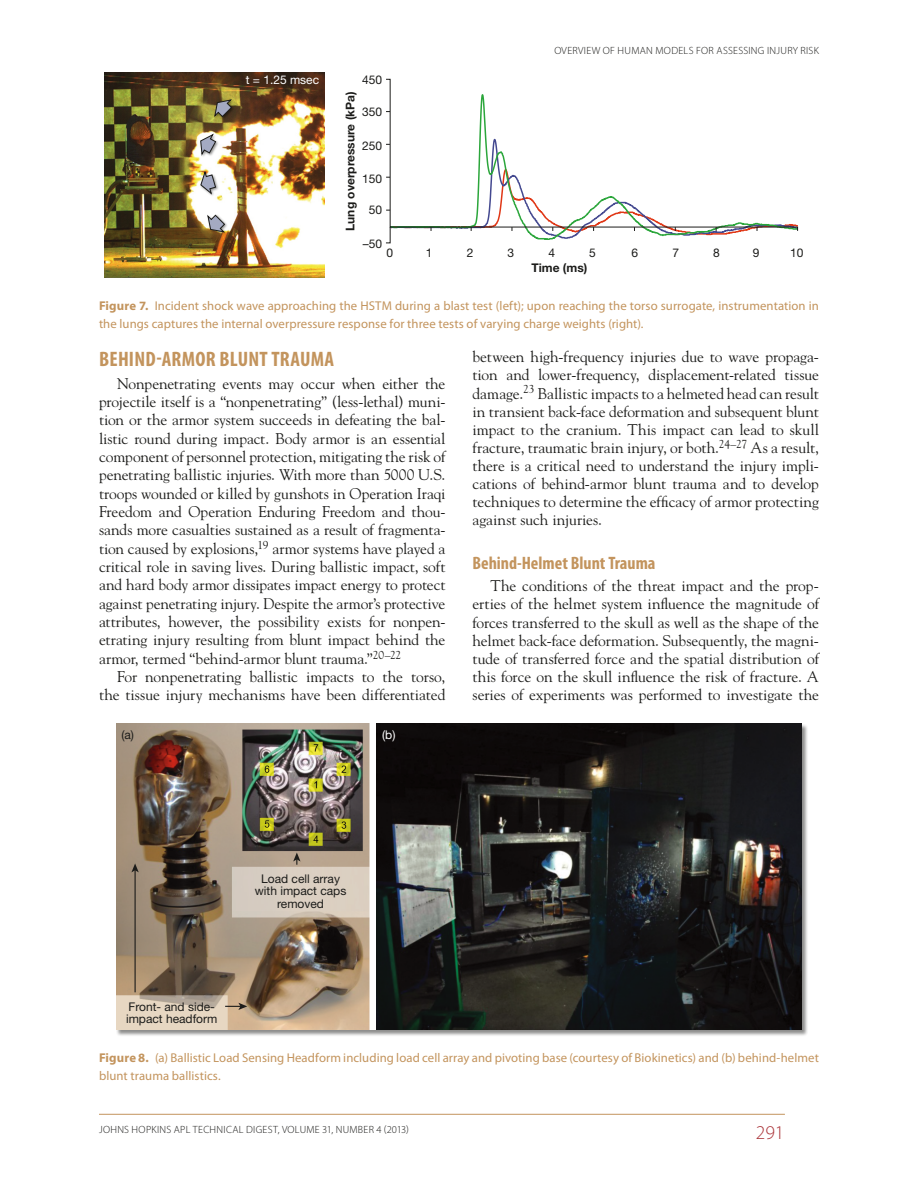
<style>
.page{position:relative;width:918px;height:1188px;background:#fff}
.page>*{position:absolute;margin:0;border:0;box-sizing:border-box;transform-origin:0 0}
.Head_1{font:700 condensed 21px "Myriad Pro";letter-spacing:.01em;color:#c3945d}
.t1{font:300 19.5px "Myriad Pro";color:#ab3439}
.Head_2{font:700 condensed 18px "Myriad Pro";color:#c3945d}
.Body_Copy{font:15.45px/18.3px "Hopkins Goudy";letter-spacing:-.005em;color:#1c1c1a;text-align:justify}
.Figure_Caption{font:12.75px/18px "Myriad Pro";letter-spacing:.005em;color:#c3945d}
.t2{font:12px/12.8px "Helvetica Neue LT Std";color:#1c1c1a;text-align:center}
.t3{font:700 12px/14.4px "Helvetica Neue LT Std";color:#1c1c1a}
.t4{font:12px "Helvetica Neue LT Std";color:#fff}
.t5{font:300 10.5px "Myriad Pro";letter-spacing:.025em;color:#1c1c1a}
.s1{font-weight:400}
.s2{font-weight:700}
</style>
<div class="page">
<hr style="left:99px;top:1114px;width:686px;height:1px;background:#c3945d">
<div style="left:116px;top:723px;width:693px;height:314px;background:#1c1c1a;opacity:.5"></div>
<img style="left:116px;top:724px;width:686px;height:306px">
<svg style="left:293px;top:853px;width:8px;height:12px"></svg>
<hr style="left:135px;top:870px;width:1px;height:122px;background:#1c1c1a">
<svg style="left:131px;top:863px;width:8px;height:9px"></svg>
<svg style="left:225px;top:1003px;width:22px;height:7px"></svg>
<svg style="left:386px;top:79px;width:101px;height:59px"></svg>
<svg style="left:386px;top:138px;width:412px;height:106px"></svg>
<img style="left:104px;top:72px;width:220px;height:206px">
<img style="left:212px;top:98px;width:24px;height:23px">
<svg style="left:214px;top:100px;width:18px;height:17px"></svg>
<img style="left:206px;top:213px;width:23px;height:24px">
<svg style="left:207px;top:215px;width:18px;height:17px"></svg>
<img style="left:199px;top:169px;width:21px;height:29px">
<svg style="left:200px;top:172px;width:16px;height:22px"></svg>
<img style="left:198px;top:132px;width:22px;height:27px">
<svg style="left:200px;top:134px;width:16px;height:21px"></svg>
<p class="t4" style="left:246px;top:73px;width:75px">t = 1.25 msec</p>
<p class="t5" style="left:554px;top:45px;width:266px">OVERVIEW OF HUMAN MODELS FOR ASSESSING INJURY RISK</p>
<p class="t2" style="left:362px;top:73px;width:22px">450</p>
<p class="t2" style="left:362px;top:105px;width:22px">350</p>
<p class="t2" style="left:362px;top:139px;width:22px">250</p>
<p class="t2" style="left:362px;top:172px;width:22px">150</p>
<p class="t2" style="left:369px;top:203px;width:15px">50</p>
<p class="t2" style="left:363px;top:237px;width:21px">–50</p>
<p class="t3" style="left:343px;top:231px;width:141px;rotate:-90deg">Lung overpressure (kPa)</p>
<p class="t2" style="left:589px;top:246px;width:8px">5</p>
<p class="t2" style="left:632px;top:246px;width:8px">6</p>
<p class="t2" style="left:672px;top:246px;width:8px">7</p>
<p class="t2" style="left:713px;top:246px;width:8px">8</p>
<p class="t2" style="left:753px;top:246px;width:8px">9</p>
<p class="t2" style="left:790px;top:246px;width:15px">10</p>
<p class="t2" style="left:386px;top:246px;width:8px">0</p>
<p class="t2" style="left:426px;top:246px;width:8px">1</p>
<p class="t2" style="left:467px;top:246px;width:8px">2</p>
<p class="t2" style="left:508px;top:246px;width:8px">3</p>
<p class="t3" style="left:531px;top:246px;width:57px;text-indent:17px"><span class="s1">4<br></span>Time (ms)</p>
<p class="Figure_Caption" style="left:99px;top:296px;width:721px"><span class="s2">Figure 7.</span> Incident shock wave approaching the HSTM during a blast test (left); upon reaching the torso surrogate, instrumentation in the lungs captures the internal overpressure response for three tests of varying charge weights (right).</p>
<p class="Head_1" style="left:99px;top:346px;width:237px">BEHIND-ARMOR BLUNT TRAUMA</p>
<p class="Body_Copy" style="left:99px;top:374px;width:348px;text-indent:18px">Nonpenetrating events may occur when either the projectile itself is a “nonpenetrating” (less-lethal) muni&shy;tion or the armor system succeeds in defeating the bal&shy;listic round during impact. Body armor is an essential component of personnel protection, mitigating the risk of penetrating ballistic injuries. With more than 5000 U.S. troops wounded or killed by gunshots in Operation Iraqi Freedom and Operation Enduring Freedom and thou&shy;sands more casualties sustained as a result of fragmenta&shy;tion caused by explosions,<sup>19</sup> armor systems have played a critical role in saving lives. During ballistic impact, soft and hard body armor dissipates impact energy to protect against penetrating injury. Despite the armor’s protective attributes, however, the possibility exists for nonpen&shy;etrating injury resulting from blunt impact behind the armor, termed “behind-armor blunt trauma.”<sup>20–22</sup></p>
<p class="Body_Copy" style="left:99px;top:667px;width:348px;text-align:right">For nonpenetrating ballistic impacts to the torso, the tissue injury mechanisms have been differentiated</p>
<p class="t2" style="left:121px;top:728px;width:14px">(a)</p>
<p class="t4" style="left:382px;top:728px;width:15px">(b)</p>
<p class="Body_Copy" style="left:472px;top:348px;width:348px">between high-frequency injuries due to wave propaga&shy;tion and lower-frequency, displacement-related tissue damage.<sup>23</sup> Ballistic impacts to a helmeted head can result in transient back-face deformation and subsequent blunt impact to the cranium. This impact can lead to skull fracture, traumatic brain injury, or both.<sup>24–27</sup> As a result, there is a critical need to understand the injury impli&shy;cations of behind-armor blunt trauma and to develop techniques to determine the efficacy of armor protecting against such injuries.</p>
<p class="Head_2" style="left:472px;top:552px;width:185px">Behind-Helmet Blunt Trauma</p>
<p class="Body_Copy" style="left:472px;top:577px;width:348px;text-indent:18px">The conditions of the threat impact and the prop&shy;erties of the helmet system influence the magnitude of forces transferred to the skull as well as the shape of the helmet back-face deformation. Subsequently, the magni&shy;tude of transferred force and the spatial distribution of this force on the skull influence the risk of fracture. A series of experiments was performed to investigate the</p>
<p class="t2" style="left:255px;top:872px;width:93px">Load cell array with impact caps removed</p>
<p class="t2" style="left:126px;top:1000px;width:93px;text-align:left">Front- and side&shy;impact headform</p>
<p class="Figure_Caption" style="left:99px;top:1049px;width:722px"><span class="s2">Figure 8.</span> (a) Ballistic Load Sensing Headform including load cell array and pivoting base (courtesy of Biokinetics) and (b) behind-helmet blunt trauma ballistics.</p>
<p class="t5" style="left:99px;top:1123px;width:311px">JOHNS HOPKINS APL TECHNICAL DIGEST, VOLUME 31, NUMBER 4 (2013)</p>
<p class="t1" style="left:756px;top:1121px;width:30px">291</p>
</div>
